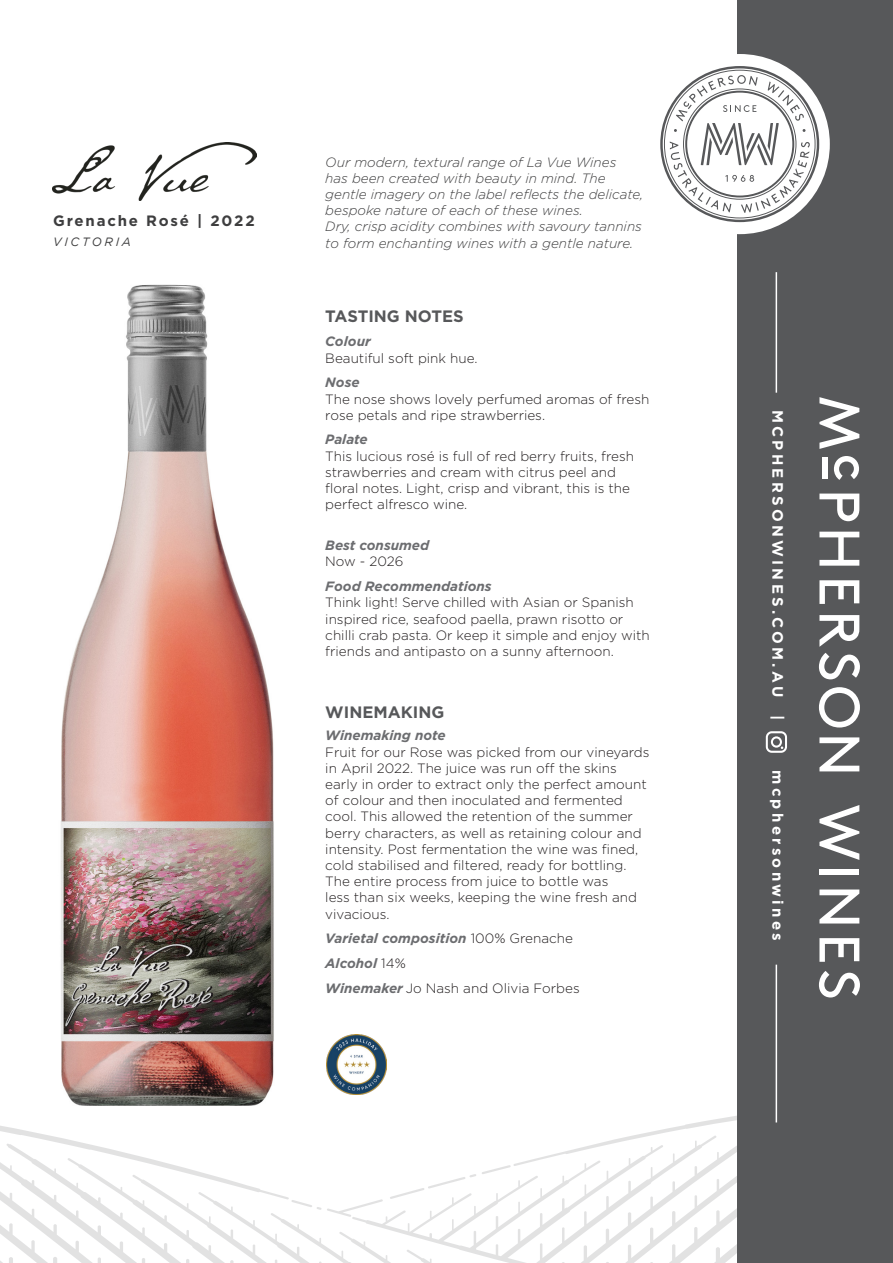
<style>
.page{position:relative;width:893px;height:1263px;background:#fff}
.page>*{position:absolute;margin:0;border:0;box-sizing:border-box;transform-origin:0 0}
.t1{font:700 16.5px "Gotham";color:#57585a}
.t2{font:700 15px "Gotham";letter-spacing:.22em;color:#fff}
.t3{font:700 15px "Gotham";letter-spacing:.12em;color:#3e3e3f}
.t4{font:300 13.5px/16.2px "Gotham";color:#231f20}
.t5{font:italic 300 13.5px/16.2px "Gotham";color:#3e3e3f}
.t6{font:italic 700 13.5px "Gotham";color:#6c6d70}
.t7{font:italic 12px "Gotham";letter-spacing:.22em;color:#3e3e3f}
.s1{font-weight:700;font-style:italic;color:#6c6d70}
.s2{font-weight:300;font-style:normal;color:#231f20}
</style>
<div class="page">
<svg style="left:0;top:1095px;width:738px;height:168px"></svg>
<div style="left:738px;top:0;width:155px;height:1263px;background:#57585a"></div>
<svg style="left:819px;top:805px;width:40px;height:118px"></svg>
<svg style="left:819px;top:938px;width:40px;height:24px"></svg>
<svg style="left:819px;top:971px;width:41px;height:26px"></svg>
<svg style="left:819px;top:493px;width:40px;height:28px"></svg>
<svg style="left:819px;top:532px;width:41px;height:239px"></svg>
<svg style="left:819px;top:397px;width:40px;height:52px"></svg>
<div style="left:823px;top:458px;width:5px;height:21px;background:#fff"></div>
<svg style="left:826px;top:456px;width:33px;height:24px"></svg>
<div style="left:650px;top:54px;width:180px;height:180px;background:#fff;border-radius:50%"></div>
<svg style="left:660px;top:66px;width:159px;height:156px"></svg>
<hr style="left:776px;top:272px;width:1px;height:121px;background:#fff">
<hr style="left:776px;top:965px;width:1px;height:157px;background:#fff">
<svg style="left:766px;top:731px;width:21px;height:22px"></svg>
<img style="left:54px;top:284px;width:224px;height:829px">
<img style="left:52px;top:142px;width:205px;height:58px">
<img style="left:327px;top:1035px;width:59px;height:60px">
<p class="t3" style="left:53px;top:210px;width:203px">Grenache Rosé | 2022</p>
<p class="t7" style="left:53px;top:234px;width:79px">VICTORIA</p>
<p class="t5" style="left:325px;top:153px;width:320px">Our modern, textural range of La Vue Wines<br>has been created with beauty in mind. The gentle imagery on the label reflects the delicate, bespoke nature of each of these wines.<br>Dry, crisp acidity combines with savoury tannins to form enchanting wines with a gentle nature.</p>
<p class="t1" style="left:325px;top:305px;width:140px">TASTING NOTES</p>
<p class="t6" style="left:325px;top:333px;width:47px">Colour</p>
<p class="t4" style="left:325px;top:349px;width:154px">Beautiful soft pink hue.</p>
<p class="t6" style="left:325px;top:374px;width:36px">Nose</p>
<p class="t4" style="left:325px;top:390px;width:326px">The nose shows lovely perfumed aromas of fresh rose petals and ripe strawberries.</p>
<p class="t6" style="left:325px;top:431px;width:44px">Palate</p>
<p class="t4" style="left:325px;top:447px;width:310px">This lucious rosé is full of red berry fruits, fresh strawberries and cream with citrus peel and floral notes. Light, crisp and vibrant, this is the perfect alfresco wine.</p>
<p class="t6" style="left:325px;top:536px;width:105px">Best consumed</p>
<p class="t4" style="left:325px;top:553px;width:80px">Now - 2026</p>
<p class="t6" style="left:325px;top:577px;width:168px">Food Recommendations</p>
<p class="t4" style="left:325px;top:594px;width:326px">Think light! Serve chilled with Asian or Spanish inspired rice, seafood paella, prawn risotto or chilli crab pasta. Or keep it simple and enjoy with friends and antipasto on a sunny afternoon.</p>
<p class="t1" style="left:325px;top:701px;width:121px">WINEMAKING</p>
<p class="t4" style="left:325px;top:727px;width:326px"><span class="s1">Winemaking note<br></span>Fruit for our Rose was picked from our vineyards in April 2022. The juice was run off the skins early in order to extract only the perfect amount of colour and then inoculated and fermented cool. This allowed the retention of the summer berry characters, as well as retaining colour and intensity. Post fermentation the wine was fined, cold stabilised and filtered, ready for bottling.<br>The entire process from juice to bottle was<br>less than six weeks, keeping the wine fresh and vivacious.</p>
<p class="t6" style="left:325px;top:930px;width:249px">Varietal composition <span class="s2">100% Grenache</span></p>
<p class="t6" style="left:325px;top:954px;width:82px">Alcohol <span class="s2">14%</span></p>
<p class="t4" style="left:325px;top:979px;width:256px"><span class="s1">Winemaker</span> Jo Nash and Olivia Forbes</p>
<p class="t2" style="left:788px;top:410px;width:312px;rotate:90deg">MCPHERSONWINES.COM.AU |</p>
<p class="t2" style="left:788px;top:770px;width:172px;rotate:90deg">mcphersonwines</p>
</div>
